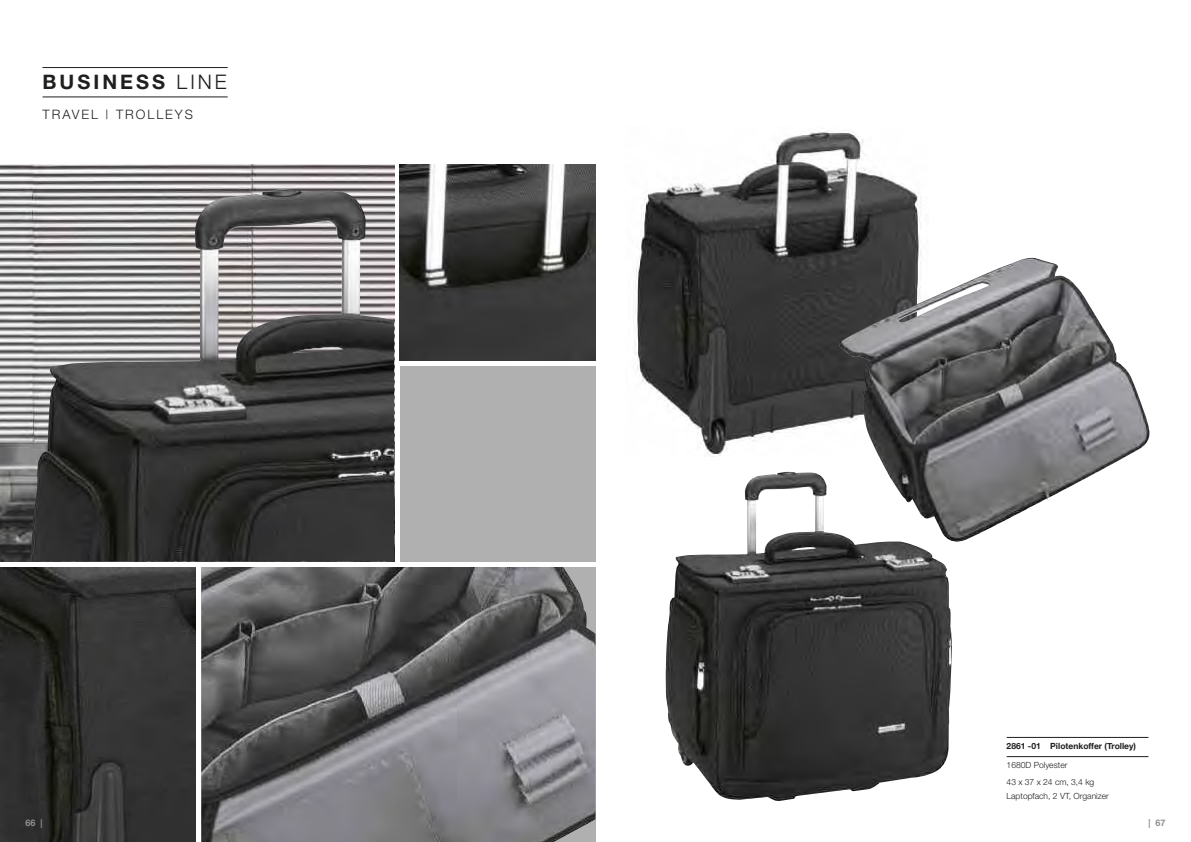
<style>
.page{position:relative;width:1191px;height:842px;background:#fff}
.page>*{position:absolute;margin:0;border:0;box-sizing:border-box;transform-origin:0 0}
.t1{font:700 20px "Helvetica Neue";letter-spacing:.15em;color:#1f1f1e}
.t2{font:300 13px "Helvetica Neue";letter-spacing:.15em;color:#1f1f1e}
.t3{font:700 9px "Helvetica Neue";color:#8f8f8f}
.t4{font:300 8.5px/17.1px "Helvetica Neue";color:#1f1f1e}
.t5{font:700 8.5px "Helvetica Neue";color:#1f1f1e}
.s1{font-weight:300}
</style>
<div class="page">
<img style="left:0;top:567px;width:196px;height:275px">
<img style="left:201px;top:567px;width:394px;height:275px">
<img style="left:400px;top:164px;width:195px;height:196px">
<div style="left:400px;top:366px;width:195px;height:195px;background:#b0b0b1"></div>
<img style="left:0;top:164px;width:394px;height:397px">
<img style="left:31px;top:189px;width:363px;height:372px">
<hr style="left:43px;top:67px;width:185px;height:1px;background:#1f1f1e">
<hr style="left:43px;top:97px;width:185px;height:1px;background:#1f1f1e">
<img style="left:634px;top:130px;width:287px;height:326px">
<img style="left:665px;top:472px;width:287px;height:329px">
<img style="left:839px;top:258px;width:310px;height:284px">
<hr style="left:1006px;top:737px;width:142px;height:1px;background:#1f1f1e">
<hr style="left:1006px;top:756px;width:142px;height:1px;background:#1f1f1e">
<h1 class="t1" style="left:43px;top:75px;width:186px">BUSINESS <span class="s1">LINE</span></h1>
<h2 class="t2" style="left:43px;top:110px;width:152px">TRAVEL | TROLLEYS</h2>
<p class="t5" style="left:1006px;top:741px;width:131px">2861 -01 Pilotenkoffer (Trolley)</p>
<p class="t4" style="left:1006px;top:757px;width:89px">1680D Polyester<br>43 x 37 x 24 cm, 3,4 kg</p>
<p class="t4" style="left:1006px;top:788px;width:104px">Laptopfach, 2 VT, Organizer</p>
<p class="t3" style="left:25px;top:817px;width:19px">66 |</p>
<p class="t3" style="left:1148px;top:817px;width:19px">| 67</p>
</div>
